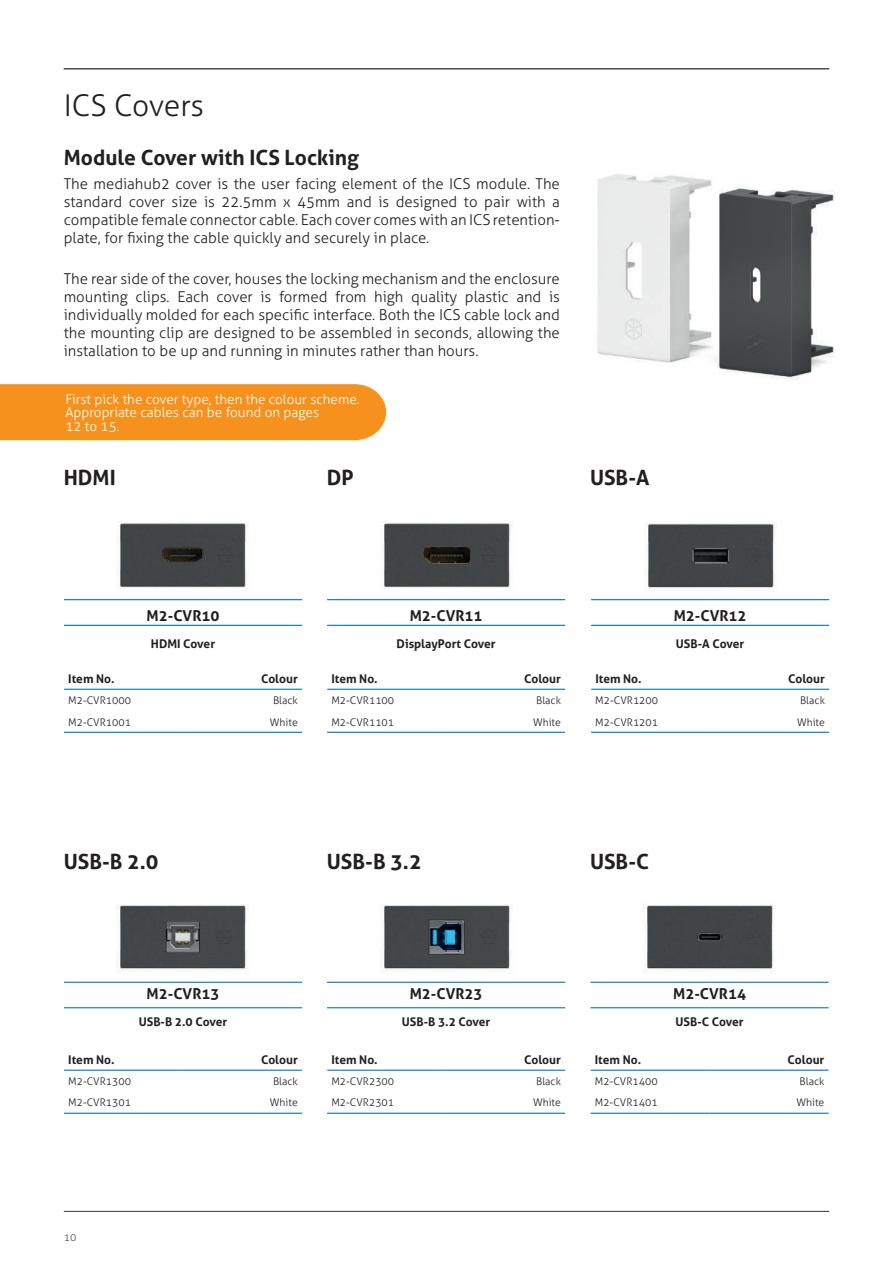
<style>
.page{position:relative;width:893px;height:1263px;background:#fff}
.page>*{position:absolute;margin:0;border:0;box-sizing:border-box;transform-origin:0 0}
.t1{font:300 30px "Aller";letter-spacing:-.01em;color:#231f20}
.t2{font:700 21px "Aller";color:#231f20}
.t3{font:300 15px/18px "Aller";color:#231f20;text-align:justify}
.t4{font:700 15px "Aller";color:#231f20}
.t5{font:300 13.5px/13.5px "Aller";color:#fff}
.t6{font:700 12px "Aller";color:#231f20}
.t7{font:300 10.5px "Aller";color:#231f20}
.t8{font:300 10.5px "Aller";color:#4b4c4d}
</style>
<div class="page">
<hr style="left:64px;top:1211px;width:765px;height:1px;background:#4b4c4d">
<div style="left:0;top:384px;width:386px;height:56px;background:#f6911e"></div>
<img style="left:597px;top:174px;width:238px;height:206px">
<img style="left:119px;top:522px;width:129px;height:69px">
<img style="left:381px;top:522px;width:131px;height:67px">
<img style="left:645px;top:522px;width:132px;height:68px">
<hr style="left:64px;top:599px;width:119px;height:1px;background:#0077c0">
<hr style="left:183px;top:599px;width:119px;height:1px;background:#0077c0">
<hr style="left:64px;top:625px;width:119px;height:1px;background:#0077c0">
<hr style="left:183px;top:625px;width:119px;height:1px;background:#0077c0">
<hr style="left:64px;top:689px;width:119px;height:1px;background:#0077c0">
<hr style="left:183px;top:689px;width:119px;height:1px;background:#0077c0">
<hr style="left:64px;top:732px;width:119px;height:1px;background:#0077c0">
<hr style="left:183px;top:732px;width:119px;height:1px;background:#0077c0">
<hr style="left:327px;top:599px;width:119px;height:1px;background:#0077c0">
<hr style="left:446px;top:599px;width:119px;height:1px;background:#0077c0">
<hr style="left:327px;top:625px;width:119px;height:1px;background:#0077c0">
<hr style="left:446px;top:625px;width:119px;height:1px;background:#0077c0">
<hr style="left:327px;top:689px;width:119px;height:1px;background:#0077c0">
<hr style="left:446px;top:689px;width:119px;height:1px;background:#0077c0">
<hr style="left:327px;top:732px;width:119px;height:1px;background:#0077c0">
<hr style="left:446px;top:732px;width:119px;height:1px;background:#0077c0">
<hr style="left:591px;top:599px;width:119px;height:1px;background:#0077c0">
<hr style="left:710px;top:599px;width:119px;height:1px;background:#0077c0">
<hr style="left:591px;top:625px;width:119px;height:1px;background:#0077c0">
<hr style="left:710px;top:625px;width:119px;height:1px;background:#0077c0">
<hr style="left:591px;top:689px;width:119px;height:1px;background:#0077c0">
<hr style="left:710px;top:689px;width:119px;height:1px;background:#0077c0">
<hr style="left:591px;top:732px;width:119px;height:1px;background:#0077c0">
<hr style="left:710px;top:732px;width:119px;height:1px;background:#0077c0">
<img style="left:111px;top:904px;width:144px;height:78px">
<img style="left:374px;top:904px;width:144px;height:78px">
<img style="left:637px;top:904px;width:144px;height:78px">
<hr style="left:64px;top:982px;width:119px;height:1px;background:#0077c0">
<hr style="left:183px;top:982px;width:119px;height:1px;background:#0077c0">
<hr style="left:64px;top:1007px;width:119px;height:1px;background:#0077c0">
<hr style="left:183px;top:1007px;width:119px;height:1px;background:#0077c0">
<hr style="left:64px;top:1070px;width:119px;height:1px;background:#0077c0">
<hr style="left:183px;top:1070px;width:119px;height:1px;background:#0077c0">
<hr style="left:64px;top:1113px;width:119px;height:1px;background:#0077c0">
<hr style="left:183px;top:1113px;width:119px;height:1px;background:#0077c0">
<hr style="left:327px;top:982px;width:119px;height:1px;background:#0077c0">
<hr style="left:446px;top:982px;width:119px;height:1px;background:#0077c0">
<hr style="left:327px;top:1007px;width:119px;height:1px;background:#0077c0">
<hr style="left:446px;top:1007px;width:119px;height:1px;background:#0077c0">
<hr style="left:327px;top:1070px;width:119px;height:1px;background:#0077c0">
<hr style="left:446px;top:1070px;width:119px;height:1px;background:#0077c0">
<hr style="left:327px;top:1113px;width:119px;height:1px;background:#0077c0">
<hr style="left:446px;top:1113px;width:119px;height:1px;background:#0077c0">
<hr style="left:590px;top:982px;width:120px;height:1px;background:#0077c0">
<hr style="left:710px;top:982px;width:119px;height:1px;background:#0077c0">
<hr style="left:590px;top:1007px;width:120px;height:1px;background:#0077c0">
<hr style="left:710px;top:1007px;width:119px;height:1px;background:#0077c0">
<hr style="left:591px;top:1070px;width:119px;height:1px;background:#0077c0">
<hr style="left:710px;top:1070px;width:119px;height:1px;background:#0077c0">
<hr style="left:590px;top:1113px;width:120px;height:1px;background:#0077c0">
<hr style="left:710px;top:1113px;width:119px;height:1px;background:#0077c0">
<hr style="left:64px;top:68px;width:765px;height:1px;background:#4b4c4d">
<h1 class="t1" style="left:64px;top:87px;width:142px">ICS Covers</h1>
<h2 class="t2" style="left:64px;top:145px;width:297px">Module Cover with ICS Locking</h2>
<p class="t3" style="left:64px;top:175px;width:498px">The mediahub2 cover is the user facing element of the ICS module. The standard cover size is 22.5mm x 45mm and is designed to pair with a compatible female connector cable. Each cover comes with an ICS retention&shy;plate, for fixing the cable quickly and securely in place.</p>
<p class="t3" style="left:64px;top:269px;width:498px">The rear side of the cover, houses the locking mechanism and the enclosure mounting clips. Each cover is formed from high quality plastic and is individually molded for each specific interface. Both the ICS cable lock and the mounting clip are designed to be assembled in seconds, allowing the installation to be up and running in minutes rather than hours.</p>
<p class="t5" style="left:65px;top:392px;width:296px">First pick the cover type, then the colour scheme.<br>Appropriate cables can be found on pages<br>12 to 15.</p>
<h2 class="t2" style="left:64px;top:465px;width:54px">HDMI</h2>
<h2 class="t2" style="left:327px;top:465px;width:28px">DP</h2>
<h2 class="t2" style="left:590px;top:465px;width:61px">USB-A</h2>
<p class="t4" style="left:147px;top:606px;width:74px">M2-CVR10</p>
<p class="t6" style="left:151px;top:636px;width:66px">HDMI Cover</p>
<p class="t6" style="left:68px;top:671px;width:48px">Item No.</p>
<p class="t6" style="left:261px;top:671px;width:38px">Colour</p>
<p class="t7" style="left:68px;top:694px;width:64px">M2-CVR1000</p>
<p class="t7" style="left:273px;top:694px;width:26px">Black</p>
<p class="t7" style="left:68px;top:715px;width:64px">M2-CVR1001</p>
<p class="t7" style="left:270px;top:715px;width:29px">White</p>
<p class="t4" style="left:410px;top:606px;width:74px">M2-CVR11</p>
<p class="t6" style="left:397px;top:636px;width:101px">DisplayPort Cover</p>
<p class="t6" style="left:331px;top:671px;width:48px">Item No.</p>
<p class="t6" style="left:524px;top:671px;width:38px">Colour</p>
<p class="t7" style="left:331px;top:694px;width:64px">M2-CVR1100</p>
<p class="t7" style="left:536px;top:694px;width:26px">Black</p>
<p class="t7" style="left:331px;top:715px;width:64px">M2-CVR1101</p>
<p class="t7" style="left:533px;top:715px;width:29px">White</p>
<p class="t4" style="left:674px;top:606px;width:74px">M2-CVR12</p>
<p class="t6" style="left:676px;top:636px;width:70px">USB-A Cover</p>
<p class="t6" style="left:595px;top:671px;width:48px">Item No.</p>
<p class="t6" style="left:788px;top:671px;width:38px">Colour</p>
<p class="t7" style="left:595px;top:694px;width:64px">M2-CVR1200</p>
<p class="t7" style="left:800px;top:694px;width:26px">Black</p>
<p class="t7" style="left:595px;top:715px;width:64px">M2-CVR1201</p>
<p class="t7" style="left:797px;top:715px;width:29px">White</p>
<h2 class="t2" style="left:64px;top:849px;width:96px">USB-B 2.0</h2>
<h2 class="t2" style="left:327px;top:849px;width:96px">USB-B 3.2</h2>
<h2 class="t2" style="left:590px;top:849px;width:61px">USB-C</h2>
<p class="t4" style="left:147px;top:984px;width:74px">M2-CVR13</p>
<p class="t6" style="left:139px;top:1014px;width:90px">USB-B 2.0 Cover</p>
<p class="t6" style="left:68px;top:1052px;width:48px">Item No.</p>
<p class="t6" style="left:261px;top:1052px;width:38px">Colour</p>
<p class="t7" style="left:68px;top:1075px;width:64px">M2-CVR1300</p>
<p class="t7" style="left:273px;top:1075px;width:26px">Black</p>
<p class="t7" style="left:68px;top:1096px;width:64px">M2-CVR1301</p>
<p class="t7" style="left:270px;top:1096px;width:29px">White</p>
<p class="t4" style="left:410px;top:984px;width:74px">M2-CVR23</p>
<p class="t6" style="left:402px;top:1014px;width:90px">USB-B 3.2 Cover</p>
<p class="t6" style="left:331px;top:1052px;width:48px">Item No.</p>
<p class="t6" style="left:524px;top:1052px;width:38px">Colour</p>
<p class="t7" style="left:331px;top:1075px;width:64px">M2-CVR2300</p>
<p class="t7" style="left:536px;top:1075px;width:26px">Black</p>
<p class="t7" style="left:331px;top:1096px;width:64px">M2-CVR2301</p>
<p class="t7" style="left:533px;top:1096px;width:29px">White</p>
<p class="t4" style="left:673px;top:984px;width:74px">M2-CVR14</p>
<p class="t6" style="left:675px;top:1014px;width:70px">USB-C Cover</p>
<p class="t6" style="left:595px;top:1052px;width:48px">Item No.</p>
<p class="t6" style="left:788px;top:1052px;width:38px">Colour</p>
<p class="t7" style="left:595px;top:1075px;width:64px">M2-CVR1400</p>
<p class="t7" style="left:800px;top:1075px;width:26px">Black</p>
<p class="t7" style="left:595px;top:1096px;width:64px">M2-CVR1401</p>
<p class="t7" style="left:796px;top:1096px;width:29px">White</p>
<p class="t8" style="left:64px;top:1231px;width:14px">10</p>
</div>
